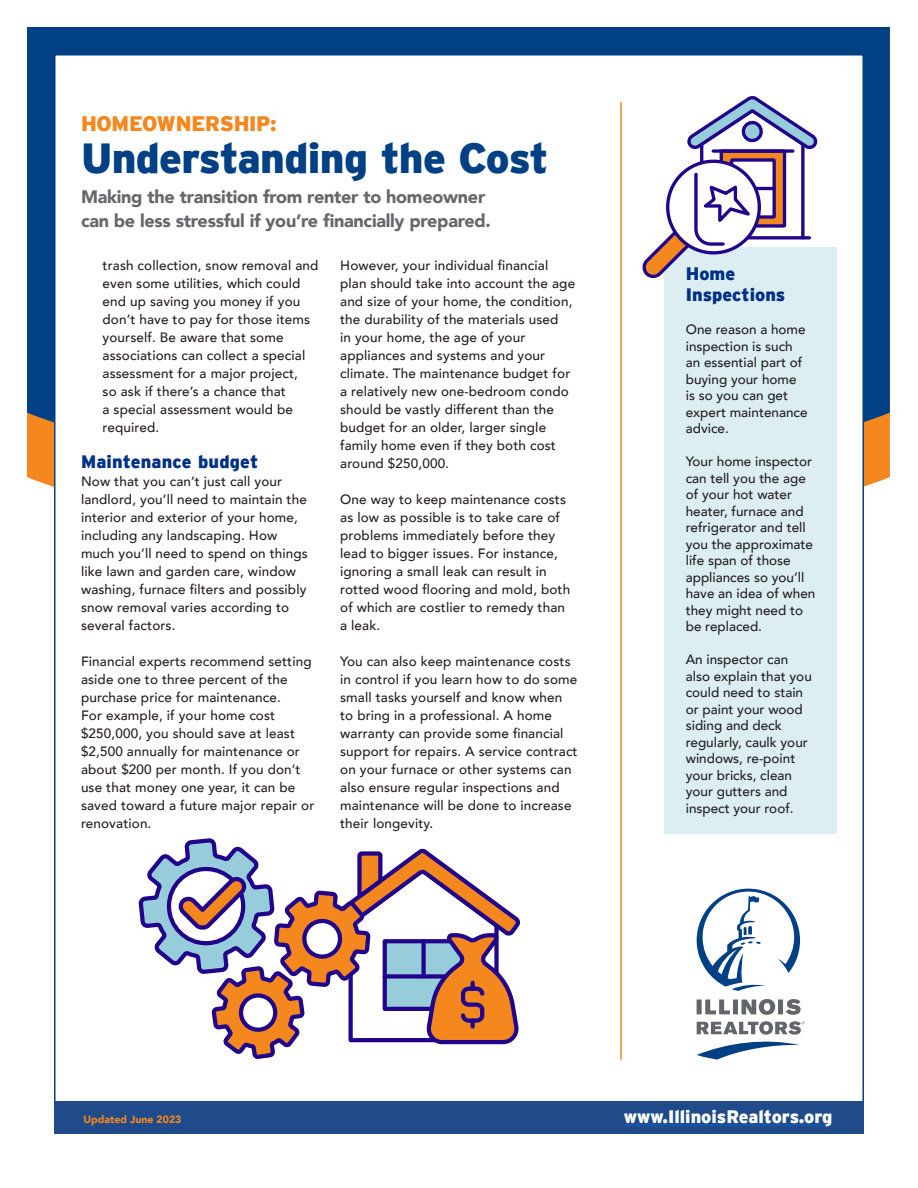
<style>
.page{position:relative;width:918px;height:1188px;background:#fff}
.page>*{position:absolute;margin:0;border:0;box-sizing:border-box;transform-origin:0 0}
.t1{font:900 42px "Interstate";letter-spacing:-.015em;color:#014084}
.t2{font:900 21px "Interstate";letter-spacing:-.015em;color:#f5871f}
.t3{font:900 18px/24px "Avenir";letter-spacing:-.015em;color:#67676a}
.t4{font:900 18px/21px "Interstate";color:#003186}
.t5{font:900 18px "Interstate";color:#fff}
.t6{font:500 13.5px/18px "Avenir";letter-spacing:.01em;color:#231f20}
.t7{font:900 10.5px "Avenir";color:#f5871f}
</style>
<div class="page">
<div style="left:27px;top:27px;width:863px;height:443px;background:#014084"></div>
<div style="left:55px;top:55px;width:808px;height:1078px;background:#fff"></div>
<div style="left:54px;top:1102px;width:810px;height:32px;background:#204b8b"></div>
<hr style="left:624px;top:1125px;width:209px;height:1px;background:#0563c1">
<div style="left:664px;top:247px;width:173px;height:587px;background:#ddeef3"></div>
<svg style="left:697px;top:999px;width:104px;height:16px"></svg>
<svg style="left:697px;top:889px;width:103px;height:102px"></svg>
<svg style="left:697px;top:1021px;width:108px;height:39px"></svg>
<svg style="left:642px;top:96px;width:176px;height:182px"></svg>
<hr style="left:620px;top:102px;width:2px;height:958px;background:#f5871f">
<svg style="left:138px;top:838px;width:382px;height:221px"></svg>
<p class="t2" style="left:81px;top:112px;width:197px">HOMEOWNERSHIP:</p>
<p class="t1" style="left:81px;top:135px;width:469px">Understanding the Cost</p>
<p class="t3" style="left:81px;top:184px;width:411px">Making the transition from renter to homeowner can be less stressful if you’re financially prepared.</p>
<p class="t6" style="left:103px;top:256px;width:217px">trash collection, snow removal and even some utilities, which could end up saving you money if you don’t have to pay for those items yourself. Be aware that some associations can collect a special assessment for a major project,<br>so ask if there’s a chance that<br>a special assessment would be required.</p>
<p class="t4" style="left:81px;top:451px;width:179px">Maintenance budget</p>
<p class="t6" style="left:81px;top:472px;width:228px">Now that you can’t just call your landlord, you’ll need to maintain the interior and exterior of your home, including any landscaping. How much you’ll need to spend on things like lawn and garden care, window washing, furnace filters and possibly snow removal varies according to several factors.</p>
<p class="t6" style="left:81px;top:652px;width:235px">Financial experts recommend setting aside one to three percent of the purchase price for maintenance.<br>For example, if your home cost $250,000, you should save at least $2,500 annually for maintenance or about $200 per month. If you don’t use that money one year, it can be saved toward a future major repair or renovation.</p>
<p class="t6" style="left:340px;top:256px;width:236px">However, your individual financial plan should take into account the age and size of your home, the condition, the durability of the materials used<br>in your home, the age of your appliances and systems and your climate. The maintenance budget for a relatively new one-bedroom condo should be vastly different than the budget for an older, larger single family home even if they both cost around $250,000.</p>
<p class="t6" style="left:340px;top:490px;width:232px">One way to keep maintenance costs as low as possible is to take care of problems immediately before they lead to bigger issues. For instance, ignoring a small leak can result in rotted wood flooring and mold, both of which are costlier to remedy than a leak.</p>
<p class="t6" style="left:340px;top:652px;width:239px">You can also keep maintenance costs in control if you learn how to do some small tasks yourself and know when to bring in a professional. A home warranty can provide some financial support for repairs. A service contract on your furnace or other systems can also ensure regular inspections and maintenance will be done to increase their longevity.</p>
<p class="t4" style="left:686px;top:263px;width:101px">Home<br>Inspections</p>
<p class="t6" style="left:686px;top:321px;width:123px;line-height:16.5px">One reason a home inspection is such an essential part of buying your home is so you can get expert maintenance advice.</p>
<p class="t6" style="left:686px;top:453px;width:131px;line-height:16.5px">Your home inspector can tell you the age of your hot water heater, furnace and refrigerator and tell you the approximate life span of those appliances so you’ll have an idea of when they might need to be replaced.</p>
<p class="t6" style="left:686px;top:651px;width:128px;line-height:16.5px">An inspector can also explain that you could need to stain or paint your wood siding and deck regularly, caulk your windows, re-point your bricks, clean your gutters and inspect your roof.</p>
<p class="t7" style="left:83px;top:1110px;width:99px">Updated June 2023</p>
<h3 class="t5" style="left:624px;top:1106px;width:210px">www.IllinoisRealtors.org</h3>
</div>
